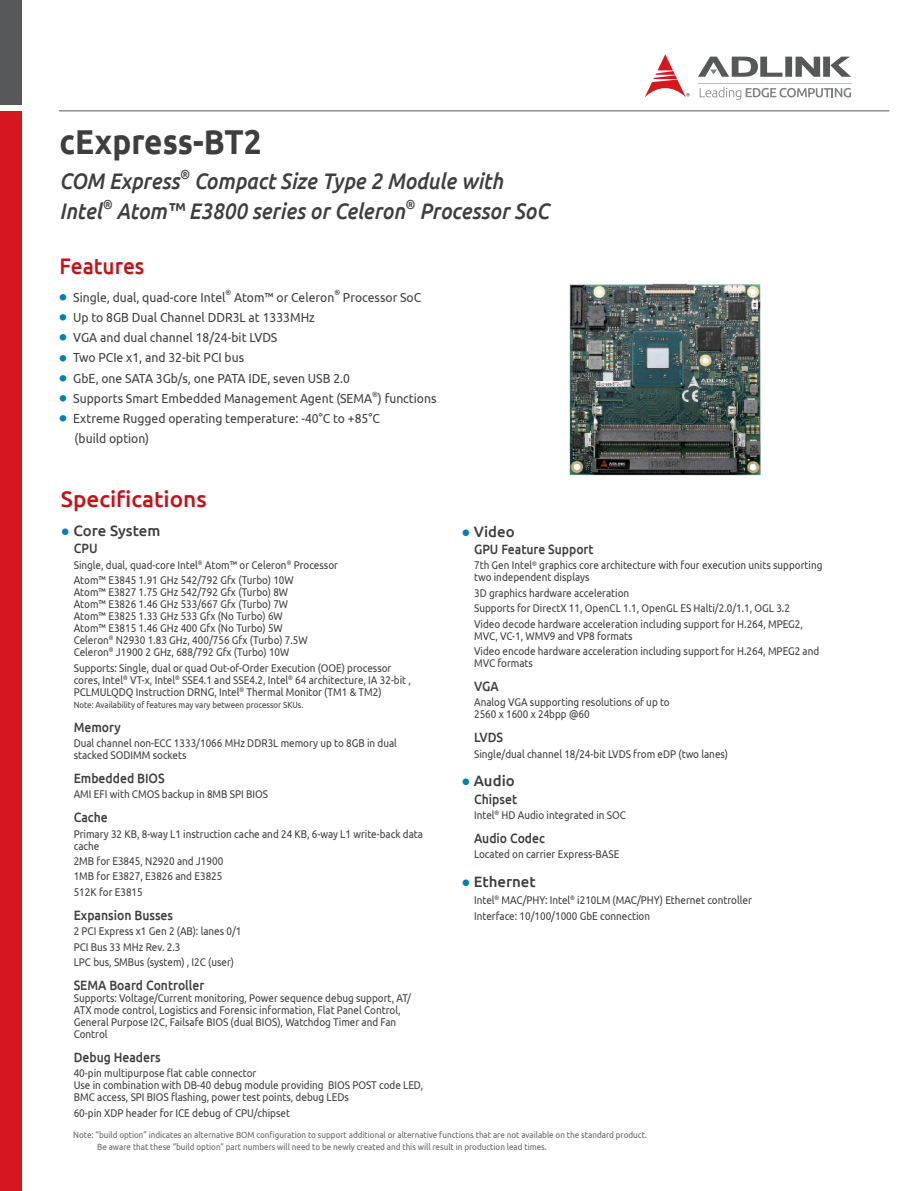
<style>
.page{position:relative;width:915px;height:1191px;background:#fff}
.page>*{position:absolute;margin:0;border:0;box-sizing:border-box;transform-origin:0 0}
.t1{font:700 34.5px "Ubuntu";color:#3e3e3f;scale:.91 1}
.t2{font:italic 500 22.5px "Ubuntu";color:#3e3e3f;scale:.91 1}
.t3{font:500 22.5px "Ubuntu";color:#c4121a}
.t4{font:500 22.5px "Ubuntu";color:#c4121a;scale:.93 1}
.t5{font:500 15px "Ubuntu";color:#3e3e3f}
.t6{font:500 13.5px "Ubuntu";color:#3e3e3f;scale:.9 1}
.t7{font:13.2px/20.2px "Ubuntu";color:#3e3e3f;scale:.92 1}
.t8{font:italic 500 13.05px "Ubuntu";color:#3e3e3f;scale:.91 1}
.t9{font:11.25px/12px "Ubuntu";color:#3e3e3f;scale:.88 1}
.t10{font:9px/12px "Ubuntu";color:#636366;scale:.9 1}
.t11{font:9px "Ubuntu";color:#3e3e3f;scale:.88 1}
.t12{font:7.65px "Ubuntu";color:#3e3e3f;scale:.93 1}
.s1{font-family:"Adobe Ming Std";font-weight:300;font-size:7.2px;color:#007fb4}
.s2{font-family:"Trebuchet MS";font-weight:400;color:#007fb4}
</style>
<div class="page">
<div style="left:0;top:111px;width:21px;height:1080px;background:#d7171f"></div>
<div style="left:0;top:0;width:21px;height:104px;background:#57585a"></div>
<svg style="left:698px;top:57px;width:152px;height:20px"></svg>
<svg style="left:645px;top:54px;width:44px;height:43px"></svg>
<svg style="left:699px;top:87px;width:151px;height:13px"></svg>
<hr style="left:697px;top:83px;width:154px;height:1px;background:#bcbdc0">
<hr style="left:59px;top:110px;width:830px;height:1px;background:#57585a">
<img style="left:569px;top:283px;width:192px;height:193px">
<h1 class="t1" style="left:60px;top:127px;width:223px">cExpress-BT2</h1>
<h2 class="t2" style="left:60px;top:172px;width:133px">COM Express</h2>
<p class="t8" style="left:179px;top:169px;width:12px">®</p>
<h2 class="t2" style="left:194px;top:172px;width:341px">Compact Size Type 2 Module with</h2>
<h2 class="t2" style="left:60px;top:202px;width:48px">Intel</h2>
<p class="t8" style="left:102px;top:199px;width:12px">®</p>
<h2 class="t2" style="left:116px;top:202px;width:318px">Atom™ E3800 series or Celeron</h2>
<p class="t8" style="left:405px;top:199px;width:12px">®</p>
<h2 class="t2" style="left:419px;top:202px;width:143px">Processor SoC</h2>
<h2 class="t4" style="left:60px;top:257px;width:93px">Features</h2>
<p class="t7" style="left:60px;top:287px;width:182px"><span class="s1">●</span> Single, dual, quad-core Intel</p>
<p class="t12" style="left:225px;top:289px;width:8px">®</p>
<p class="t7" style="left:234px;top:287px;width:110px">Atom™ or Celeron</p>
<p class="t12" style="left:334px;top:289px;width:8px">®</p>
<p class="t7" style="left:343px;top:287px;width:87px">Processor SoC</p>
<p class="t7" style="left:60px;top:308px;width:279px"><span class="s1">●</span> Up to 8GB Dual Channel DDR3L at 1333MHz</p>
<p class="t7" style="left:60px;top:328px;width:238px"><span class="s1">●</span> VGA and dual channel 18/24-bit LVDS</p>
<p class="t7" style="left:60px;top:348px;width:202px"><span class="s1">●</span> Two PCIe x1, and 32-bit PCI bus</p>
<p class="t7" style="left:60px;top:368px;width:317px"><span class="s1">●</span> GbE, one SATA 3Gb/s, one PATA IDE, seven USB 2.0</p>
<p class="t7" style="left:60px;top:389px;width:411px"><span class="s1">●</span> Supports Smart Embedded Management Agent (SEMA ) functions</p>
<p class="t12" style="left:372px;top:390px;width:8px">®</p>
<p class="t7" style="left:75px;top:409px;width:333px;text-indent:-15px"><span class="s1">●</span> Extreme Rugged operating temperature: -40°C to +85°C (build option)</p>
<h2 class="t3" style="left:61px;top:484px;width:147px">Specifications</h2>
<h3 class="t5" style="left:61px;top:521px;width:101px"><span class="s2">●</span> Core System</h3>
<p class="t6" style="left:74px;top:543px;width:28px">CPU</p>
<p class="t9" style="left:74px;top:557px;width:302px;line-height:15.5px">Single, dual, quad-core Intel<sup>®</sup> Atom™ or Celeron<sup>®</sup> Processor<br>Atom™ E3845 1.91 GHz 542/792 Gfx (Turbo) 10W</p>
<p class="t9" style="left:74px;top:587px;width:267px">Atom™ E3827 1.75 GHz 542/792 Gfx (Turbo) 8W Atom™ E3826 1.46 GHz 533/667 Gfx (Turbo) 7W Atom™ E3825 1.33 GHz 533 Gfx (No Turbo) 6W Atom™ E3815 1.46 GHz 400 Gfx (No Turbo) 5W Celeron<sup>®</sup> N2930 1.83 GHz, 400/756 Gfx (Turbo) 7.5W Celeron<sup>®</sup> J1900 2 GHz, 688/792 Gfx (Turbo) 10W</p>
<p class="t9" style="left:74px;top:662px;width:384px">Supports: Single, dual or quad Out-of-Order Execution (OOE) processor cores, Intel<sup>®</sup> VT-x, Intel<sup>®</sup> SSE4.1 and SSE4.2, Intel<sup>®</sup> 64 architecture, IA 32-bit ,<br>PCLMULQDQ Instruction DRNG, Intel<sup>®</sup> Thermal Monitor (TM1 &amp; TM2)</p>
<p class="t11" style="left:74px;top:700px;width:262px">Note: Availability of features may vary between processor SKUs.</p>
<p class="t6" style="left:74px;top:718px;width:54px">Memory</p>
<p class="t9" style="left:74px;top:737px;width:368px">Dual channel non-ECC 1333/1066 MHz DDR3L memory up to 8GB in dual stacked SODIMM sockets</p>
<p class="t6" style="left:74px;top:769px;width:102px">Embedded BIOS</p>
<p class="t9" style="left:74px;top:789px;width:222px">AMI EFI with CMOS backup in 8MB SPI BIOS</p>
<p class="t6" style="left:74px;top:811px;width:39px">Cache</p>
<p class="t9" style="left:74px;top:828px;width:398px">Primary 32 KB, 8-way L1 instruction cache and 24 KB, 6-way L1 write-back data cache</p>
<p class="t9" style="left:74px;top:854px;width:171px;line-height:15.5px;text-align:justify">2MB for E3845, N2920 and J1900<br>1MB for E3827, E3826 and E3825<br>512K for E3815</p>
<p class="t6" style="left:74px;top:906px;width:112px">Expansion Busses</p>
<p class="t9" style="left:74px;top:924px;width:192px;line-height:15.5px">2 PCI Express x1 Gen 2 (AB): lanes 0/1<br>PCI Bus 33 MHz Rev. 2.3<br>LPC bus, SMBus (system) , I2C (user)</p>
<p class="t6" style="left:74px;top:976px;width:147px">SEMA Board Controller</p>
<p class="t9" style="left:74px;top:992px;width:384px">Supports: Voltage/Current monitoring, Power sequence debug support, AT/ ATX mode control, Logistics and Forensic information, Flat Panel Control, General Purpose I2C, Failsafe BIOS (dual BIOS), Watchdog Timer and Fan Control</p>
<p class="t6" style="left:74px;top:1048px;width:98px">Debug Headers</p>
<p class="t9" style="left:74px;top:1066px;width:398px">40-pin multipurpose flat cable connector<br>Use in combination with DB-40 debug module providing BIOS POST code LED,<br>BMC access, SPI BIOS flashing, power test points, debug LEDs</p>
<p class="t9" style="left:74px;top:1107px;width:247px">60-pin XDP header for ICE debug of CPU/chipset</p>
<h3 class="t5" style="left:461px;top:522px;width:55px"><span class="s2">●</span> Video</h3>
<p class="t6" style="left:474px;top:541px;width:134px">GPU Feature Support</p>
<p class="t9" style="left:474px;top:560px;width:397px">7th Gen Intel<sup>®</sup> graphics core architecture with four execution units supporting two independent displays</p>
<p class="t9" style="left:474px;top:586px;width:375px;line-height:15.5px">3D graphics hardware acceleration<br>Supports for DirectX 11, OpenCL 1.1, OpenGL ES Halti/2.0/1.1, OGL 3.2<br>Video decode hardware acceleration including support for H.264, MPEG2,</p>
<p class="t9" style="left:474px;top:628px;width:393px;line-height:15.5px">MVC, VC-1, WMV9 and VP8 formats<br>Video encode hardware acceleration including support for H.264, MPEG2 and</p>
<p class="t9" style="left:474px;top:658px;width:68px">MVC formats</p>
<p class="t6" style="left:474px;top:680px;width:29px">VGA</p>
<p class="t9" style="left:474px;top:697px;width:224px">Analog VGA supporting resolutions of up to<br>2560 x 1600 x 24bpp @60</p>
<p class="t6" style="left:474px;top:732px;width:34px">LVDS</p>
<p class="t9" style="left:474px;top:748px;width:290px">Single/dual channel 18/24-bit LVDS from eDP (two lanes)</p>
<h3 class="t5" style="left:461px;top:771px;width:55px"><span class="s2">●</span> Audio</h3>
<p class="t6" style="left:474px;top:793px;width:49px">Chipset</p>
<p class="t9" style="left:474px;top:809px;width:174px">Intel<sup>®</sup> HD Audio integrated in SOC</p>
<p class="t6" style="left:474px;top:829px;width:80px">Audio Codec</p>
<p class="t9" style="left:474px;top:849px;width:167px">Located on carrier Express-BASE</p>
<h3 class="t5" style="left:461px;top:871px;width:76px"><span class="s2">●</span> Ethernet</h3>
<p class="t9" style="left:474px;top:893px;width:317px;line-height:15.5px">Intel<sup>®</sup> MAC/PHY: Intel<sup>®</sup> i210LM (MAC/PHY) Ethernet controller<br>Interface: 10/100/1000 GbE connection</p>
<p class="t10" style="left:97px;top:1129px;width:612px;text-indent:-24px">Note: “build option” indicates an alternative BOM configuration to support additional or alternative functions that are not available on the standard product.<br>Be aware that these “build option” part numbers will need to be newly created and this will result in production lead times.</p>
</div>
